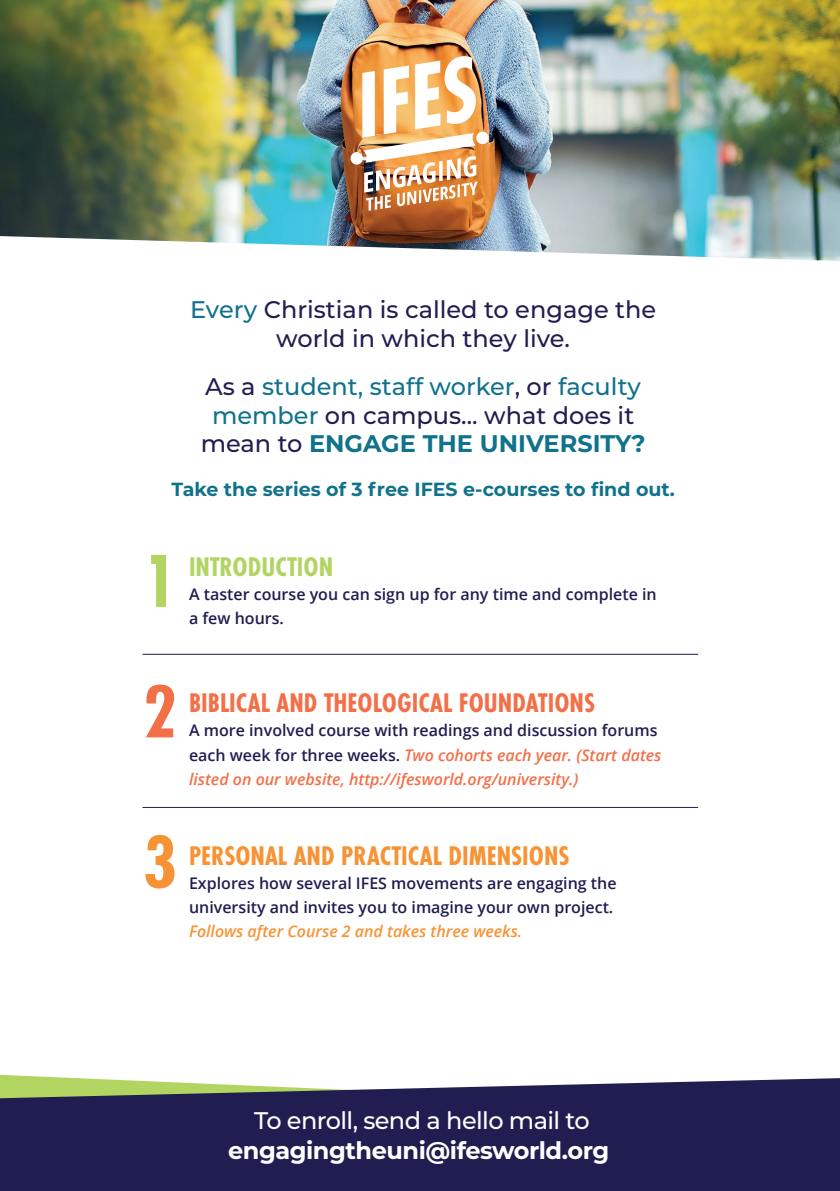
<style>
.page{position:relative;width:840px;height:1191px;background:#fff}
.page>*{position:absolute;margin:0;border:0;box-sizing:border-box;transform-origin:0 0}
.t1{font:700 78px "Futura PT Cond";color:#b2d460}
.t2{font:700 78px "Futura PT Cond";color:#f36f48}
.t3{font:700 78px "Futura PT Cond";color:#f79334}
.t4{font:700 28px "Futura PT Cond";color:#f36f48}
.t5{font:700 28px "Futura PT Cond";color:#f79334}
.t6{font:700 28px "Futura PT Cond";color:#b2d460}
.t7{font:500 24px/28.8px "Montserrat";color:#201e51;text-align:center}
.t8{font:700 24px "Montserrat";letter-spacing:-.02em;color:#fff}
.t9{font:500 24px "Montserrat";letter-spacing:-.025em;color:#fff}
.t10{font:700 19px "Montserrat";color:#10728b}
.t11{font:italic 600 16px/24px "Open Sans";color:#f36f48}
.t12{font:600 16px/24px "Open Sans";color:#201e51}
.t13{font:italic 600 16px "Open Sans";color:#f79334}
.s1{color:#10728b}
.s2{font-weight:700;color:#10728b}
.s3{font-style:normal;color:#201e51}
</style>
<div class="page">
<svg style="left:0;top:1078px;width:839px;height:113px;background:#30305a"></svg>
<img style="left:0;top:0;width:839px;height:261px">
<hr style="left:142px;top:654px;width:555px;height:1px;background:#201e51">
<hr style="left:142px;top:807px;width:555px;height:1px;background:#201e51">
<div style="left:350px;top:152px;width:13px;height:13px;background:#fff;border-radius:50%"></div>
<div style="left:476px;top:132px;width:12px;height:12px;background:#fff;border-radius:50%"></div>
<svg style="left:362px;top:56px;width:115px;height:155px"></svg>
<h3 class="t7" style="left:190px;top:294px;width:467px"><span class="s1">Every</span> Christian is called to engage the world in which they live.</h3>
<h3 class="t7" style="left:201px;top:371px;width:446px">As a <span class="s1">student, staff worker</span>, or <span class="s1">faculty member</span> on campus... what does it mean to <span class="s2">ENGAGE THE UNIVERSITY?</span></h3>
<p class="t10" style="left:171px;top:477px;width:504px">Take the series of 3 free IFES e-courses to find out.</p>
<h1 class="t1" style="left:143px;top:536px;width:35px">1</h1>
<h2 class="t6" style="left:189px;top:551px;width:146px">INTRODUCTION</h2>
<p class="t12" style="left:189px;top:582px;width:469px">A taster course you can sign up for any time and complete in a few hours.</p>
<h1 class="t2" style="left:143px;top:666px;width:35px">2</h1>
<h2 class="t4" style="left:189px;top:687px;width:407px">BIBLICAL AND THEOLOGICAL FOUNDATIONS</h2>
<p class="t11" style="left:189px;top:718px;width:473px"><span class="s3">A more involved course with readings and discussion forums each week for three weeks.</span> Two cohorts each year. (Start dates listed on our website, http://ifesworld.org/university.)</p>
<h1 class="t3" style="left:143px;top:816px;width:35px">3</h1>
<h2 class="t5" style="left:189px;top:839px;width:382px">PERSONAL AND PRACTICAL DIMENSIONS</h2>
<p class="t12" style="left:189px;top:870px;width:429px">Explores how several IFES movements are engaging the university and invites you to imagine your own project.</p>
<p class="t13" style="left:189px;top:919px;width:334px">Follows after Course 2 and takes three weeks.</p>
<h3 class="t9" style="left:254px;top:1103px;width:337px">To enroll, send a hello mail to</h3>
<h3 class="t8" style="left:228px;top:1134px;width:382px">engagingtheuni@ifesworld.org</h3>
</div>
